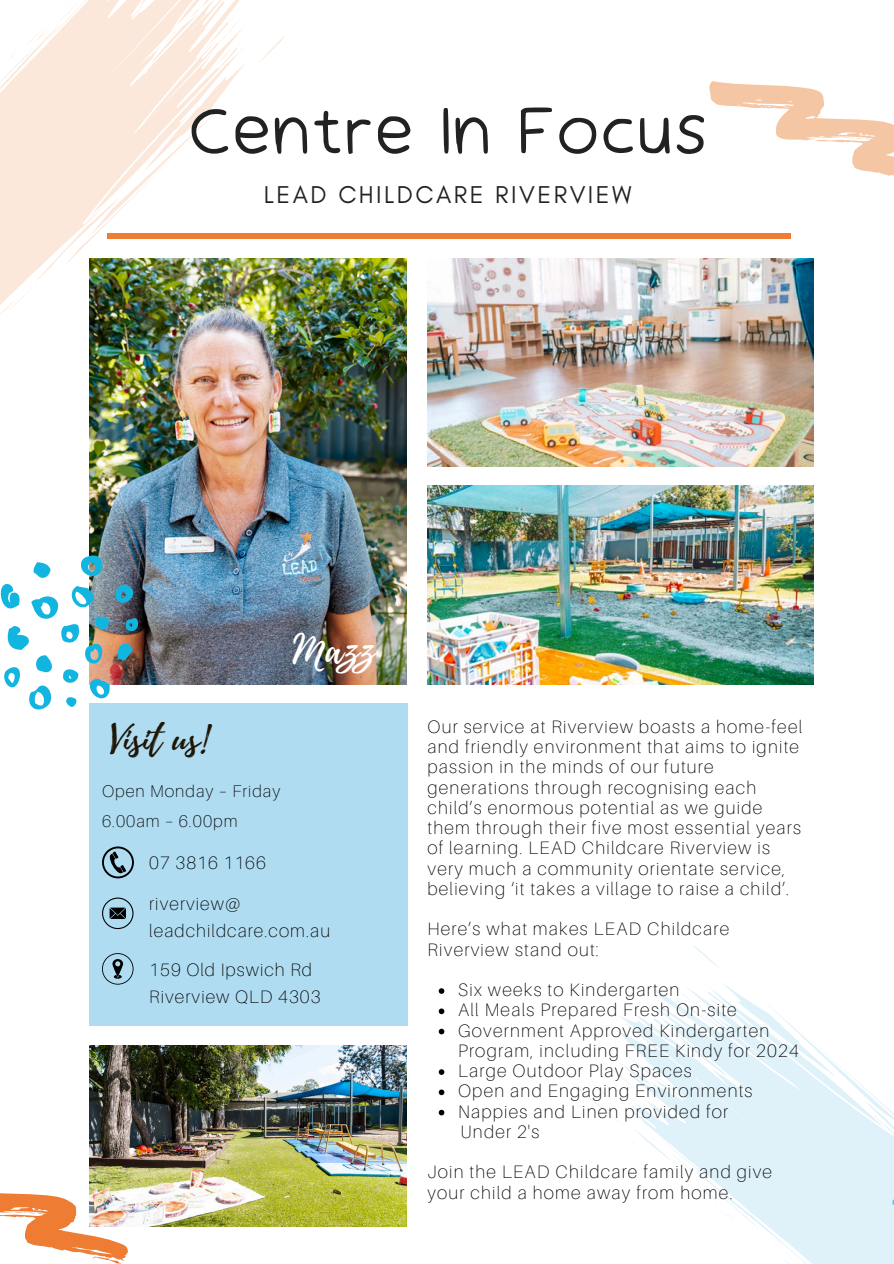
<style>
.page{position:relative;width:894px;height:1264px;background:#fff}
.page>*{position:absolute;margin:0;border:0;box-sizing:border-box;transform-origin:0 0}
.t1{font:63px "Irene Florentina";letter-spacing:-.075em;color:#222}
.t2{font:39.45px "Playlist Script";color:#fff}
.t3{font:37.5px "Playlist Script";color:#1f1606}
.t4{font:24.75px "Glacial Indifference";letter-spacing:.1em;color:#222}
.t5{font:100 18px/20.2px "Aileron";letter-spacing:.07em;color:#000}
.t6{font:100 16.95px "Aileron";letter-spacing:.06em;color:#000}
</style>
<div class="page">
<img style="left:89px;top:1045px;width:318px;height:181px">
<svg style="left:0;top:0;width:284px;height:315px"></svg>
<svg style="left:709px;top:81px;width:184px;height:95px"></svg>
<img style="left:0;top:1128px;width:140px;height:135px">
<div style="left:108px;top:233px;width:682px;height:6px;background:#ee7c33"></div>
<svg style="left:574px;top:946px;width:319px;height:317px"></svg>
<img style="left:89px;top:258px;width:318px;height:426px">
<img style="left:0;top:555px;width:138px;height:154px">
<div style="left:89px;top:703px;width:318px;height:322px;background:#afdcf1"></div>
<svg style="left:438px;top:988px;width:6px;height:5px"></svg>
<svg style="left:438px;top:1008px;width:6px;height:6px"></svg>
<svg style="left:438px;top:1028px;width:6px;height:6px"></svg>
<svg style="left:438px;top:1069px;width:6px;height:5px"></svg>
<svg style="left:438px;top:1089px;width:6px;height:6px"></svg>
<svg style="left:438px;top:1109px;width:6px;height:6px"></svg>
<svg style="left:102px;top:846px;width:31px;height:32px"></svg>
<svg style="left:102px;top:897px;width:31px;height:32px"></svg>
<svg style="left:102px;top:953px;width:31px;height:31px"></svg>
<img style="left:427px;top:258px;width:386px;height:209px">
<img style="left:427px;top:486px;width:386px;height:198px">
<p class="t1" style="left:185px;top:92px;width:526px">Centre In Focus</p>
<p class="t4" style="left:264px;top:179px;width:369px">LEAD CHILDCARE RIVERVIEW</p>
<p class="t2" style="left:292px;top:621px;width:84px">Mazz</p>
<p class="t3" style="left:110px;top:713px;width:99px">Visit us!</p>
<p class="t6" style="left:102px;top:780px;width:180px">Open Monday – Friday</p>
<p class="t6" style="left:102px;top:811px;width:137px">6.00am – 6.00pm</p>
<p class="t5" style="left:149px;top:852px;width:118px">07 3816 1166</p>
<p class="t5" style="left:149px;top:893px;width:93px">riverview@</p>
<p class="t5" style="left:149px;top:920px;width:182px">leadchildcare.com.au</p>
<p class="t5" style="left:149px;top:959px;width:164px">159 Old Ipswich Rd</p>
<p class="t5" style="left:149px;top:986px;width:173px">Riverview QLD 4303</p>
<p class="t5" style="left:427px;top:716px;width:376px">Our service at Riverview boasts a home-feel and friendly environment that aims to ignite passion in the minds of our future generations through recognising each child’s enormous potential as we guide them through their five most essential years of learning. LEAD Childcare Riverview is very much a community orientate service, believing ‘it takes a village to raise a child’.</p>
<h1 class="t5" style="left:427px;top:918px;width:303px">Here’s what makes LEAD Childcare<br>Riverview stand out:</h1>
<h3 class="t5" style="left:458px;top:979px;width:223px">Six weeks to Kindergarten</h3>
<p class="t5" style="left:458px;top:999px;width:280px">All Meals Prepared Fresh On-site</p>
<h1 class="t5" style="left:458px;top:1019px;width:342px">Government Approved Kindergarten<br>Program, including FREE Kindy for 2024</h1>
<h2 class="t5" style="left:458px;top:1060px;width:235px">Large Outdoor Play Spaces</h2>
<h2 class="t5" style="left:458px;top:1080px;width:296px">Open and Engaging Environments</h2>
<p class="t5" style="left:458px;top:1100px;width:271px">Nappies and Linen provided for</p>
<p class="t5" style="left:460px;top:1121px;width:80px">Under 2's</p>
<p class="t5" style="left:427px;top:1161px;width:346px">Join the LEAD Childcare family and give your child a home away from home.</p>
</div>
